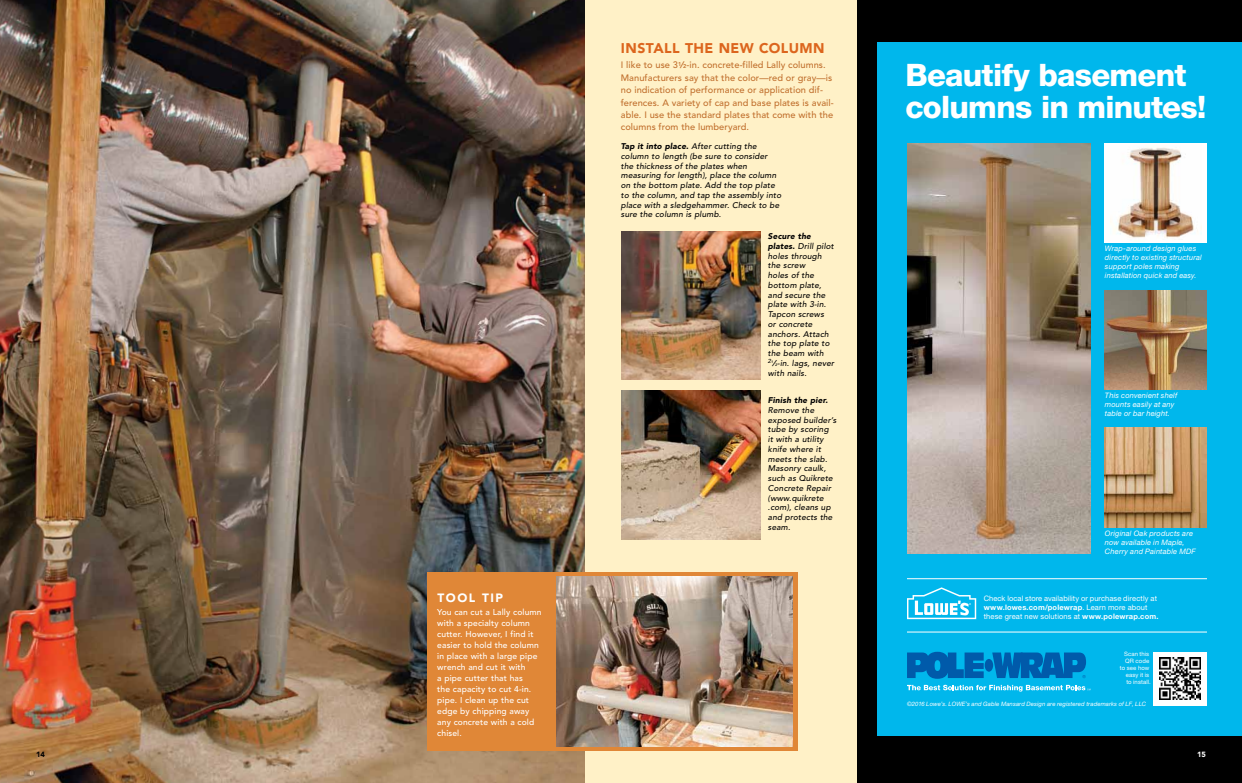
<style>
.page{position:relative;width:1242px;height:783px;background:#fff}
.page>*{position:absolute;margin:0;border:0;box-sizing:border-box;transform-origin:0 0}
.t1{font:800 31px/32px "Helvetica Neue LT Std";letter-spacing:-.025em;color:#fff}
.t2{font:900 14px "Avenir LT Std";letter-spacing:.03em;color:#dc651d}
.t3{font:900 12px "Avenir LT Std";color:#fff}
.t4{font:500 9.3px/12.4px "Avenir LT Std";letter-spacing:.005em;color:#c1702e}
.t5{font:500 8.5px/11px "Avenir LT Std";letter-spacing:.015em;color:#fff}
.t6{font:italic 500 8.2px/9.8px "Avenir LT Std";letter-spacing:.02em;color:#000}
.t7{font:italic 900 8.2px "Avenir LT Std";letter-spacing:.02em;color:#000}
.t8{font:italic 7.5px/9px "Helvetica Neue LT Std";letter-spacing:.02em;color:#fff}
.t9{font:7.5px/9px "Helvetica Neue LT Std";letter-spacing:.01em;color:#fff}
.t10{font:900 7.5px "Avenir LT Std";color:#000}
.t11{font:900 7.5px "Avenir LT Std";color:#fff}
.t12{font:italic 6px "Helvetica Neue LT Std";letter-spacing:.015em;color:#fff}
.t13{font:6px/7px "Helvetica Neue LT Std";letter-spacing:.015em;color:#fff;text-align:right}
.t14{font:italic 500 5.8px "Avenir LT Std";color:#000}
.t15{font:italic 800 3.5px "Avenir LT Std";color:#000}
.s1{font-weight:800}
.s2{font-weight:800;font-size:5.6px}
.s3{font-weight:900}
.s4{font-weight:700}
</style>
<div class="page">
<div style="left:583px;top:0;width:274px;height:783px;background:#fff1c7"></div>
<div style="left:857px;top:0;width:385px;height:783px;background:#000"></div>
<img style="left:0;top:0;width:585px;height:783px">
<img style="left:621px;top:232px;width:139px;height:148px">
<img style="left:621px;top:390px;width:139px;height:150px">
<div style="left:427px;top:572px;width:371px;height:179px;background:#e08737"></div>
<img style="left:557px;top:577px;width:236px;height:169px">
<div style="left:877px;top:42px;width:365px;height:694px;background:#00b7ec"></div>
<div style="left:1153px;top:652px;width:54px;height:54px;background:#fff"></div>
<img style="left:1159px;top:658px;width:42px;height:42px">
<svg style="left:907px;top:685px;width:184px;height:7px"></svg>
<svg style="left:907px;top:652px;width:77px;height:27px"></svg>
<div style="left:985px;top:659px;width:8px;height:13px;background:#005aaa;border-radius:50%"></div>
<svg style="left:992px;top:653px;width:94px;height:25px;background:#006bb6"></svg>
<img style="left:907px;top:143px;width:184px;height:411px">
<img style="left:1105px;top:290px;width:102px;height:99px">
<img style="left:1105px;top:428px;width:102px;height:99px">
<div style="left:1105px;top:143px;width:102px;height:99px;background:#fff"></div>
<img style="left:1113px;top:147px;width:82px;height:91px">
<hr style="left:907px;top:632px;width:300px;height:1px;background:#fff">
<hr style="left:907px;top:578px;width:300px;height:1px;background:#fff">
<svg style="left:907px;top:587px;width:69px;height:32px"></svg>
<h3 class="t3" style="left:438px;top:590px;width:19px">TOOL</h3>
<h3 class="t3" style="left:482px;top:590px;width:8px">TIP</h3>
<p class="t5" style="left:437px;top:607px;width:106px">You can cut a Lally column with a specialty column cutter. However, I find it easier to hold the column in place with a large pipe wrench and cut it with<br>a pipe cutter that has<br>the capacity to cut 4-in. pipe. I clean up the cut edge by chipping away any concrete with a cold chisel.</p>
<h2 class="t2" style="left:621px;top:40px;width:122px">INSTALL THE NEW</h2>
<h2 class="t2" style="left:759px;top:40px;width:11px">COL</h2>
<h2 class="t2" style="left:789px;top:40px;width:37px">UMN</h2>
<p class="t4" style="left:621px;top:59px;width:214px">I like to use 3<sup>1</sup><span class="s1">⁄</span><span class="s2">2</span>-in. concrete-filled Lally columns.<br>Manufacturers say that the color—red or gray—is no indication of performance or application dif&shy;ferences. A variety of cap and base plates is avail&shy;able. I use the standard plates that come with the columns from the lumberyard.</p>
<p class="t6" style="left:621px;top:142px;width:162px"><span class="s3">Tap it into place.</span> After cutting the column to length (be sure to consider the thickness of the plates when measuring for length), place the column on the bottom plate. Add the top plate to the column, and tap the assembly into place with a sledgehammer. Check to be sure the column is plumb.</p>
<p class="t6" style="left:768px;top:232px;width:68px"><span class="s3">Secure the plates.</span> Drill pilot holes through the screw<br>holes of the bottom plate, and secure the plate with 3-in.<br>Tapcon screws or concrete anchors. Attach the top plate to the beam with</p>
<p class="t14" style="left:768px;top:357px;width:7px">2<sub>1</sub></p>
<p class="t6" style="left:773px;top:358px;width:62px"><span class="s1">⁄</span> -in. lags, never</p>
<p class="t15" style="left:775px;top:363px;width:4px">2</p>
<p class="t6" style="left:768px;top:368px;width:40px">with nails.</p>
<p class="t7" style="left:768px;top:395px;width:62px">Finish the pier.</p>
<p class="t6" style="left:768px;top:405px;width:70px">Remove the exposed builder’s tube by scoring<br>it with a utility knife where it meets the slab.<br>Masonry caulk, such as Quikrete<br>Concrete Repair (www.quikrete .com), cleans up and protects the seam.</p>
<h1 class="t1" style="left:905px;top:59px;width:303px">Beautify basement columns in minutes!</h1>
<p class="t8" style="left:1105px;top:244px;width:98px">Wrap-around design glues directly to existing structural support poles making installation quick and easy.</p>
<p class="t8" style="left:1105px;top:391px;width:74px">This convenient shelf mounts easily at any table or bar height.</p>
<p class="t8" style="left:1105px;top:528px;width:92px">Original Oak products are now available in Maple,<br>Cherry and Paintable MDF</p>
<p class="t9" style="left:984px;top:594px;width:176px">Check local store availability or purchase directly at <span class="s4">www.lowes.com/polewrap</span>. Learn more about these great new solutions at <span class="s4">www.polewrap.com.</span></p>
<p class="t13" style="left:1120px;top:650px;width:32px">Scan this<br>QR code to see how easy it is<br>to install.</p>
<p class="t12" style="left:907px;top:700px;width:241px">©2016 Lowe’s. LOWE’s and Gable Mansard Design are registered trademarks of LF, LLC</p>
<p class="t10" style="left:36px;top:750px;width:10px">14</p>
<p class="t11" style="left:1197px;top:750px;width:10px">15</p>
</div>
